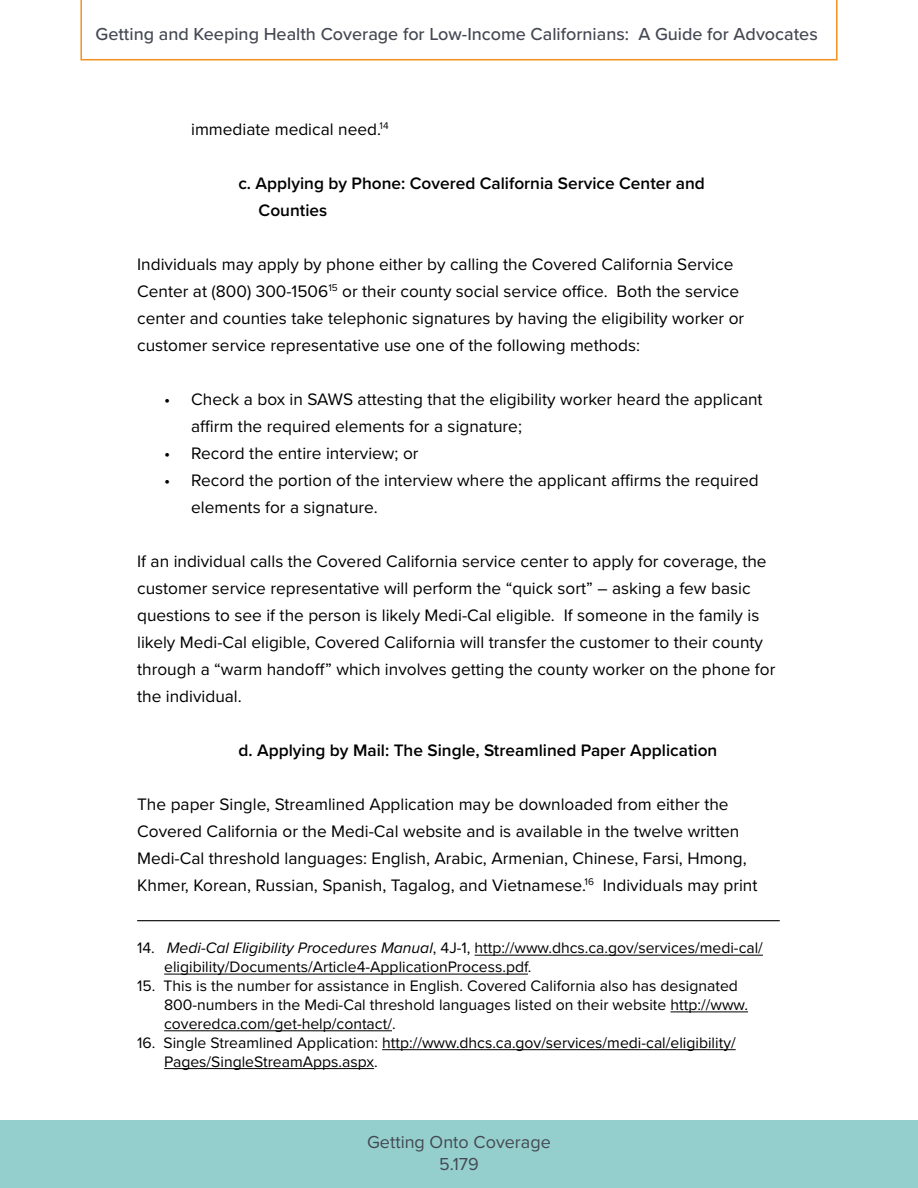
<style>
.page{position:relative;width:918px;height:1188px;background:#fff}
.page>*{position:absolute;margin:0;border:0;box-sizing:border-box;transform-origin:0 0}
.t1{font:500 18px "Proxima Nova";color:#444853}
.t2{font:18px/21.6px "Proxima Nova";color:#444853;text-align:center}
.t3{font:17.25px/27px "Proxima Nova";color:#000}
.t4{font:600 17.25px/27px "Proxima Nova";color:#000}
.t5{font:15.75px/18.9px "Proxima Nova";color:#000}
.s1{font-style:italic}
</style>
<div class="page">
<div style="left:0;top:1120px;width:918px;height:68px;background:#94cfcd"></div>
<svg style="left:80px;top:0;width:758px;height:60px"></svg>
<hr style="left:137px;top:920px;width:643px;height:1px;background:#000">
<hr style="left:475px;top:955px;width:288px;height:1px;background:#000">
<hr style="left:164px;top:974px;width:364px;height:1px;background:#000">
<hr style="left:671px;top:1012px;width:77px;height:1px;background:#000">
<hr style="left:164px;top:1031px;width:228px;height:1px;background:#000">
<hr style="left:382px;top:1049px;width:354px;height:1px;background:#000">
<hr style="left:164px;top:1068px;width:210px;height:1px;background:#000">
<p class="t1" style="left:96px;top:23px;width:724px">Getting and Keeping Health Coverage for Low-Income Californians: A Guide for Advocates</p>
<p class="t3" style="left:191px;top:116px;width:199px">immediate medical need.<sup>14</sup></p>
<p class="t4" style="left:259px;top:170px;width:448px;text-indent:-20px">c. Applying by Phone: Covered California Service Center and<br>Counties</p>
<p class="t3" style="left:137px;top:251px;width:609px">Individuals may apply by phone either by calling the Covered California Service Center at (800) 300-1506<sup>15</sup> or their county social service office. Both the service center and counties take telephonic signatures by having the eligibility worker or customer service representative use one of the following methods:</p>
<p class="t3" style="left:191px;top:386px;width:573px;text-indent:-27px">• Check a box in SAWS attesting that the eligibility worker heard the applicant affirm the required elements for a signature;</p>
<p class="t3" style="left:164px;top:440px;width:256px">• Record the entire interview; or</p>
<p class="t3" style="left:191px;top:467px;width:569px;text-indent:-27px">• Record the portion of the interview where the applicant affirms the required elements for a signature.</p>
<p class="t3" style="left:137px;top:548px;width:640px">If an individual calls the Covered California service center to apply for coverage, the customer service representative will perform the “quick sort” – asking a few basic questions to see if the person is likely Medi-Cal eligible. If someone in the family is likely Medi-Cal eligible, Covered California will transfer the customer to their county through a “warm handoff” which involves getting the county worker on the phone for the individual.</p>
<p class="t4" style="left:238px;top:737px;width:480px">d. Applying by Mail: The Single, Streamlined Paper Application</p>
<p class="t3" style="left:137px;top:791px;width:622px">The paper Single, Streamlined Application may be downloaded from either the Covered California or the Medi-Cal website and is available in the twelve written Medi-Cal threshold languages: English, Arabic, Armenian, Chinese, Farsi, Hmong, Khmer, Korean, Russian, Spanish, Tagalog, and Vietnamese.<sup>16</sup> Individuals may print</p>
<p class="t5" style="left:164px;top:939px;width:600px;text-indent:-27px">14. <span class="s1">Medi-Cal Eligibility Procedures Manual</span>, 4J-1, http://www.dhcs.ca.gov/services/medi-cal/ eligibility/Documents/Article4-ApplicationProcess.pdf.</p>
<p class="t5" style="left:164px;top:977px;width:585px;text-indent:-27px">15. This is the number for assistance in English. Covered California also has designated<br>800-numbers in the Medi-Cal threshold languages listed on their website http://www. coveredca.com/get-help/contact/.</p>
<p class="t5" style="left:164px;top:1033px;width:573px;text-indent:-27px">16. Single Streamlined Application: http://www.dhcs.ca.gov/services/medi-cal/eligibility/<br>Pages/SingleStreamApps.aspx.</p>
<p class="t2" style="left:367px;top:1132px;width:185px">Getting Onto Coverage<br>5.179</p>
</div>
